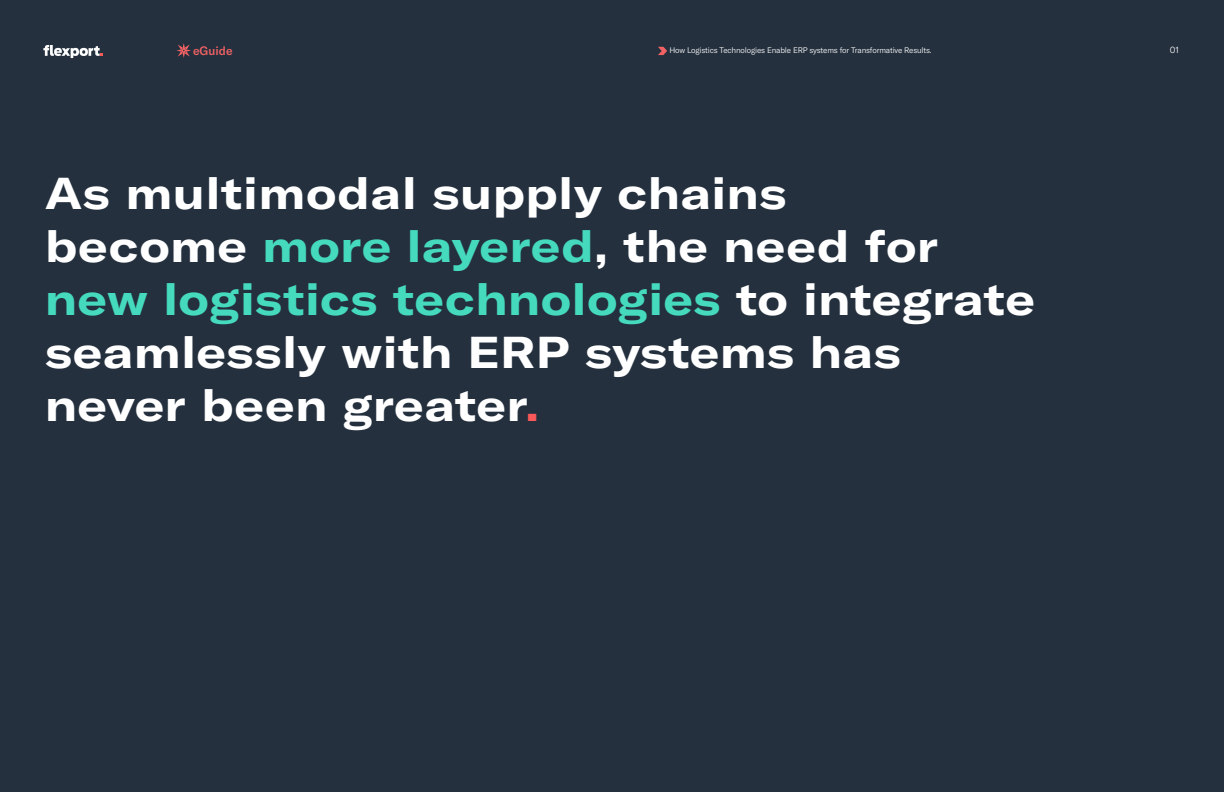
<style>
.page{position:relative;width:1224px;height:792px;background:#24303e}
.page>*{position:absolute;margin:0;border:0;box-sizing:border-box;transform-origin:0 0}
.t1{font:700 expanded 44px/52.8px "GT America";letter-spacing:.02em;color:#fff}
.t2{font:500 12px "GT America";color:#f16264}
.t3{font:300 9px "GT America";color:#fff}
.t4{font:300 8px "GT America";letter-spacing:-.02em;color:#fff}
.s1{color:#45dabe}
.s2{color:#fa5959}
</style>
<div class="page">
<svg style="left:43px;top:45px;width:60px;height:13px"></svg>
<svg style="left:176px;top:43px;width:15px;height:15px"></svg>
<svg style="left:658px;top:47px;width:9px;height:8px"></svg>
<p class="t2" style="left:193px;top:43px;width:41px">eGuide</p>
<p class="t4" style="left:669px;top:46px;width:264px">How Logistics Technologies Enable ERP systems for Transformative Results.</p>
<p class="t3" style="left:1170px;top:45px;width:11px">01</p>
<p class="t1" style="left:45px;top:167px;width:991px">As multimodal supply chains<br>become <span class="s1">more layered</span>, the need for <span class="s1">new logistics technologies</span> to integrate seamlessly with ERP systems has never been greater<span class="s2">.</span></p>
</div>
